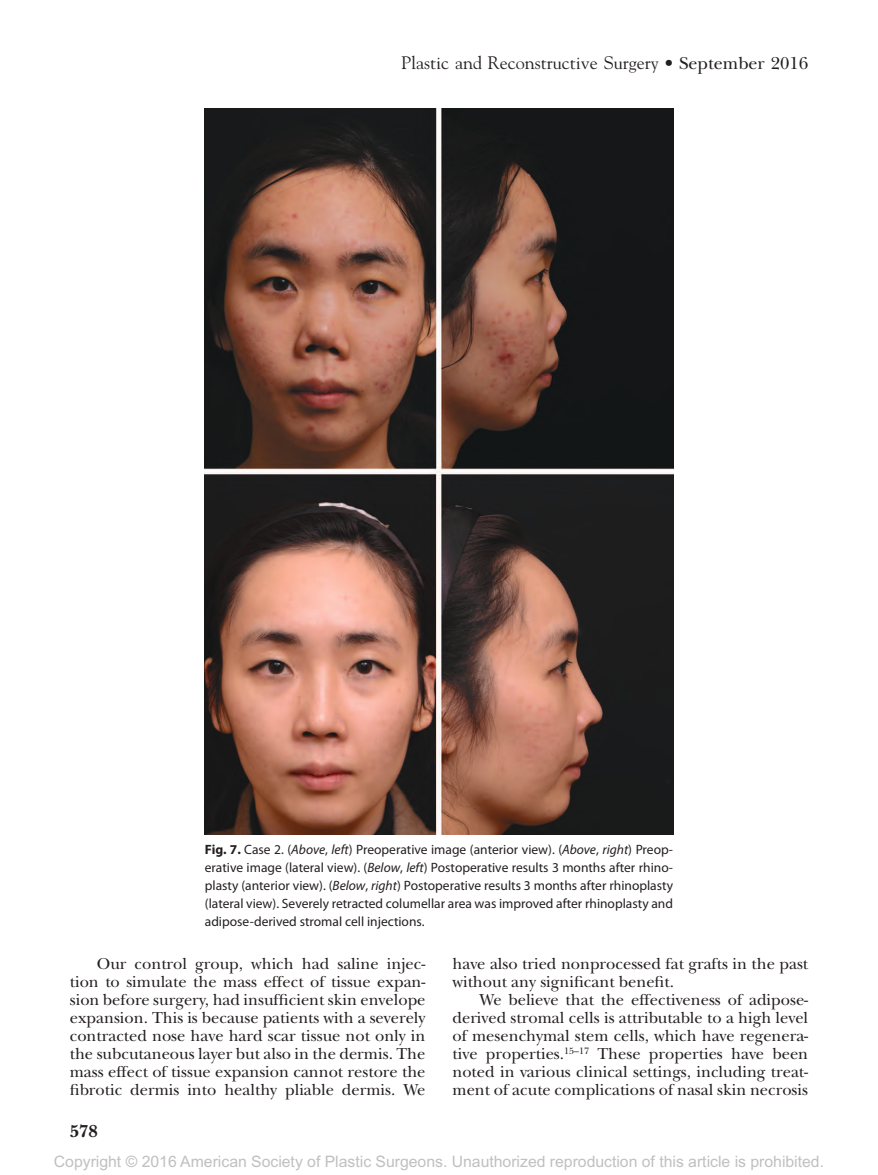
<style>
.page{position:relative;width:878px;height:1175px;background:#fff}
.page>*{position:absolute;margin:0;border:0;box-sizing:border-box;transform-origin:0 0}
.t1{font:18px "Goudy";color:#241f1f}
.t2{font:700 18px "New Baskerville";color:#241f1f}
.t3{font:16.5px/18px "New Baskerville";color:#241f1f;text-align:justify}
.t4{font:15.75px "Arial MT Std";color:#c0bfc1}
.t5{font:13.5px/18px "Myriad Pro";color:#241f1f;text-align:justify}
.s1{font-family:"New Baskerville"}
.s2{font-weight:700}
.s3{font-style:italic}
</style>
<div class="page">
<img style="left:205px;top:108px;width:468px;height:726px">
<p class="t1" style="left:401px;top:51px;width:408px">Plastic and Reconstructive Surgery <span class="s1">• September 2016</span></p>
<p class="t5" style="left:205px;top:839px;width:470px"><span class="s2">Fig. 7.</span> Case 2. (<span class="s3">Above</span>, <span class="s3">left</span>) Preoperative image (anterior view). (<span class="s3">Above</span>, <span class="s3">right</span>) Preop&shy;erative image (lateral view). (<span class="s3">Below</span>, <span class="s3">left</span>) Postoperative results 3 months after rhino&shy;plasty (anterior view). (<span class="s3">Below</span>, <span class="s3">right</span>) Postoperative results 3 months after rhinoplasty (lateral view). Severely retracted columellar area was improved after rhinoplasty and adipose-derived stromal cell injections.</p>
<p class="t3" style="left:70px;top:955px;width:357px;text-indent:27px">Our control group, which had saline injec&shy;tion to simulate the mass effect of tissue expan&shy;sion before surgery, had insufficient skin envelope expansion. This is because patients with a severely contracted nose have hard scar tissue not only in the subcutaneous layer but also in the dermis. The mass effect of tissue expansion cannot restore the fibrotic dermis into healthy pliable dermis. We</p>
<p class="t3" style="left:452px;top:955px;width:357px">have also tried nonprocessed fat grafts in the past without any significant benefit.</p>
<p class="t3" style="left:452px;top:991px;width:357px;text-indent:27px">We believe that the effectiveness of adipose&shy;derived stromal cells is attributable to a high level of mesenchymal stem cells, which have regenera&shy;tive properties.<sup>15–17</sup> These properties have been noted in various clinical settings, including treat&shy;ment of acute complications of nasal skin necrosis</p>
<p class="t2" style="left:70px;top:1120px;width:30px">578</p>
<p class="t4" style="left:54px;top:1152px;width:771px">Copyright © 2016 American Society of Plastic Surgeons. Unauthorized reproduction of this article is prohibited.</p>
</div>
